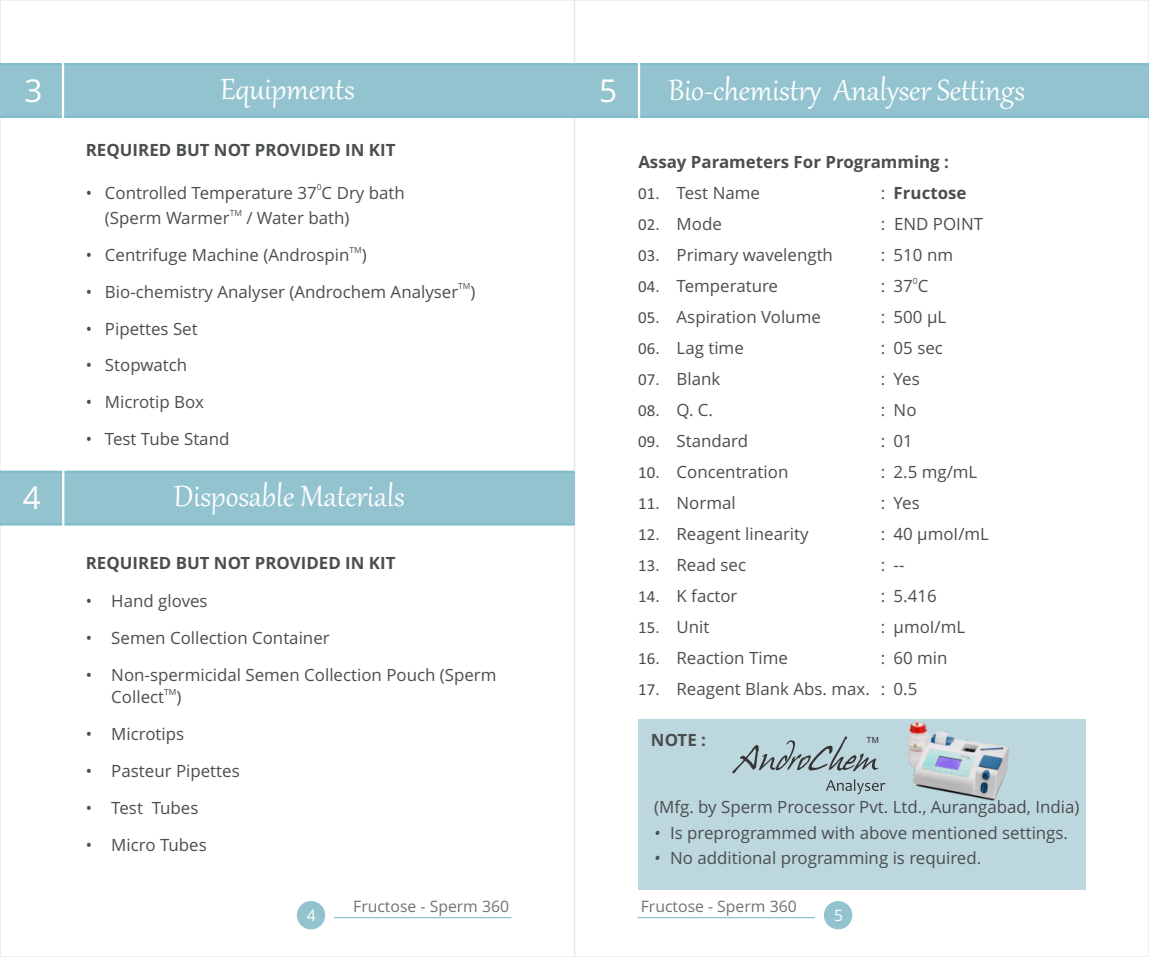
<style>
.page{position:relative;width:1149px;height:957px;background:#fff}
.page>*{position:absolute;margin:0;border:0;box-sizing:border-box;transform-origin:0 0}
.t1{font:36px "Gabriola";color:#fefefe}
.t2{font:31.5px "Open Sans";color:#fefefe}
.t3{font:16.88px/22.9px "Open Sans";color:#4b4e4f}
.t4{font:700 16.88px "Open Sans";color:#4b4e4f}
.t5{font:15.75px "Open Sans";color:#727376}
.t6{font:15.75px "Open Sans";color:#fefefe}
.t7{font:8.55px "Open Sans";color:#4b4e4f}
.t8{font:8.55px "Arial";color:#373435}
.s1{font-family:"Calibri"}
.s2{font-weight:400}
.s3{font-style:italic}
</style>
<div class="page">
<div style="left:638px;top:719px;width:446px;height:170px;background:#bcd7de"></div>
<div style="left:574px;top:64px;width:574px;height:53px;background:#93c3cf"></div>
<hr style="left:574px;top:116px;width:574px;height:2px;background:#7fbdcb">
<hr style="left:574px;top:63px;width:574px;height:2px;background:#7fbdcb">
<hr style="left:637px;top:63px;width:3px;height:55px;background:#fefefe">
<div style="left:297px;top:901px;width:28px;height:28px;background:#93c3cf;border-radius:50%"></div>
<hr style="left:334px;top:917px;width:177px;height:1px;background:#93c3cf">
<div style="left:823px;top:901px;width:29px;height:28px;background:#93c3cf;border-radius:50%"></div>
<hr style="left:637px;top:917px;width:177px;height:1px;background:#93c3cf">
<div style="left:0;top:64px;width:574px;height:53px;background:#93c3cf"></div>
<hr style="left:0;top:116px;width:574px;height:2px;background:#7fbdcb">
<hr style="left:0;top:63px;width:574px;height:2px;background:#7fbdcb">
<hr style="left:62px;top:63px;width:2px;height:55px;background:#fefefe">
<div style="left:0;top:472px;width:574px;height:52px;background:#93c3cf"></div>
<hr style="left:0;top:523px;width:574px;height:2px;background:#7fbdcb">
<hr style="left:0;top:470px;width:574px;height:3px;background:#7fbdcb">
<hr style="left:62px;top:465px;width:2px;height:66px;background:#fefefe">
<img style="left:908px;top:720px;width:99px;height:80px">
<svg style="left:732px;top:736px;width:145px;height:37px"></svg>
<svg style="left:826px;top:779px;width:59px;height:15px"></svg>
<h2 class="t2" style="left:25px;top:78px;width:20px">3</h2>
<h1 class="t1" style="left:220px;top:74px;width:135px">Equipments</h1>
<h1 class="t1" style="left:668px;top:75px;width:358px">Bio-chemistry Analyser Settings</h1>
<h2 class="t2" style="left:599px;top:77px;width:20px">5</h2>
<p class="t4" style="left:86px;top:143px;width:311px">REQUIRED BUT NOT PROVIDED IN KIT</p>
<p class="t3" style="left:86px;top:183px;width:320px">• Controlled Temperature 37 C Dry bath</p>
<p class="t7" style="left:317px;top:184px;width:6px">0</p>
<p class="t3" style="left:105px;top:208px;width:246px">(Sperm Warmer / Water bath)</p>
<p class="t7" style="left:229px;top:209px;width:14px">TM</p>
<p class="t3" style="left:86px;top:245px;width:282px">• Centrifuge Machine (Androspin )</p>
<p class="t7" style="left:349px;top:246px;width:14px">TM</p>
<p class="t3" style="left:86px;top:282px;width:391px">• Bio-chemistry Analyser (Androchem Analyser )</p>
<p class="t7" style="left:458px;top:283px;width:14px">TM</p>
<p class="t3" style="left:86px;top:319px;width:113px">• Pipettes Set</p>
<p class="t3" style="left:86px;top:355px;width:103px">• Stopwatch</p>
<p class="t3" style="left:86px;top:392px;width:119px">• Microtip Box</p>
<p class="t3" style="left:86px;top:429px;width:145px">• Test Tube Stand</p>
<h2 class="t2" style="left:23px;top:485px;width:20px">4</h2>
<h1 class="t1" style="left:174px;top:481px;width:232px">Disposable Materials</h1>
<p class="t4" style="left:86px;top:556px;width:311px">REQUIRED BUT NOT PROVIDED IN KIT</p>
<p class="t3" style="left:86px;top:591px;width:123px">• Hand gloves</p>
<p class="t3" style="left:86px;top:628px;width:245px">• Semen Collection Container</p>
<p class="t3" style="left:111px;top:664px;width:386px;text-indent:-26px">• Non-spermicidal Semen Collection Pouch (Sperm<br>Collect )</p>
<p class="t7" style="left:164px;top:688px;width:14px">TM</p>
<p class="t3" style="left:86px;top:724px;width:100px">• Microtips</p>
<p class="t3" style="left:86px;top:761px;width:155px">• Pasteur Pipettes</p>
<p class="t3" style="left:86px;top:798px;width:114px">• Test Tubes</p>
<p class="t3" style="left:86px;top:834px;width:122px">• Micro Tubes</p>
<p class="t4" style="left:638px;top:155px;width:312px">Assay Parameters For Programming :</p>
<p class="t3" style="left:638px;top:183px;width:123px"><span class="s1">01.</span> Test Name</p>
<p class="t4" style="left:880px;top:186px;width:87px"><span class="s2">:</span> Fructose</p>
<p class="t3" style="left:638px;top:214px;width:85px"><span class="s1">02.</span> Mode</p>
<p class="t3" style="left:880px;top:214px;width:104px">: END POINT</p>
<p class="t3" style="left:638px;top:245px;width:196px"><span class="s1">03.</span> Primary wavelength</p>
<p class="t3" style="left:880px;top:245px;width:74px">: 510 nm</p>
<p class="t7" style="left:912px;top:277px;width:6px">0</p>
<p class="t3" style="left:638px;top:276px;width:141px"><span class="s1">04.</span> Temperature</p>
<p class="t3" style="left:880px;top:276px;width:49px">: 37 C</p>
<p class="t3" style="left:638px;top:307px;width:184px"><span class="s1">05.</span> Aspiration Volume</p>
<p class="t3" style="left:880px;top:307px;width:67px">: 500 µL</p>
<p class="t3" style="left:638px;top:338px;width:107px"><span class="s1">06.</span> Lag time</p>
<p class="t3" style="left:880px;top:338px;width:63px">: 05 sec</p>
<p class="t3" style="left:638px;top:369px;width:84px"><span class="s1">07.</span> Blank</p>
<p class="t3" style="left:880px;top:369px;width:40px">: Yes</p>
<p class="t3" style="left:638px;top:400px;width:76px"><span class="s1">08.</span> Q. C.</p>
<p class="t3" style="left:880px;top:400px;width:37px">: No</p>
<p class="t3" style="left:638px;top:431px;width:111px"><span class="s1">09.</span> Standard</p>
<p class="t3" style="left:880px;top:431px;width:34px">: 01</p>
<p class="t3" style="left:638px;top:462px;width:151px"><span class="s1">10.</span> Concentration</p>
<p class="t3" style="left:880px;top:462px;width:98px">: 2.5 mg/mL</p>
<p class="t3" style="left:638px;top:493px;width:99px"><span class="s1">11.</span> Normal</p>
<p class="t3" style="left:880px;top:493px;width:40px">: Yes</p>
<p class="t3" style="left:638px;top:524px;width:172px"><span class="s1">12.</span> Reagent linearity</p>
<p class="t3" style="left:880px;top:524px;width:110px">: 40 µmoI/mL</p>
<p class="t3" style="left:638px;top:555px;width:109px"><span class="s1">13.</span> Read sec</p>
<p class="t3" style="left:880px;top:555px;width:25px">: --</p>
<p class="t3" style="left:638px;top:586px;width:101px"><span class="s1">14.</span> K factor</p>
<p class="t3" style="left:880px;top:586px;width:57px">: 5.416</p>
<p class="t3" style="left:638px;top:617px;width:73px"><span class="s1">15.</span> Unit</p>
<p class="t3" style="left:880px;top:617px;width:86px">: µmoI/mL</p>
<p class="t3" style="left:638px;top:648px;width:151px"><span class="s1">16.</span> Reaction Time</p>
<p class="t3" style="left:880px;top:648px;width:68px">: 60 min</p>
<p class="t3" style="left:638px;top:679px;width:280px"><span class="s1">17.</span> Reagent Blank Abs. max. : 0.5</p>
<p class="t4" style="left:650px;top:733px;width:57px">NOTE :</p>
<p class="t8" style="left:866px;top:736px;width:14px">TM</p>
<p class="t3" style="left:654px;top:797px;width:427px">(Mfg. by Sperm Processor Pvt. Ltd., Aurangabad, India)</p>
<p class="t3" style="left:654px;top:823px;width:415px"><span class="s3">•</span> Is preprogrammed with above mentioned settings.</p>
<p class="t3" style="left:654px;top:848px;width:328px"><span class="s3">•</span> No additional programming is required.</p>
<p class="t6" style="left:306px;top:909px;width:11px">4</p>
<p class="t5" style="left:353px;top:900px;width:157px">Fructose - Sperm 360</p>
<p class="t6" style="left:833px;top:908px;width:11px">5</p>
<p class="t5" style="left:640px;top:900px;width:157px">Fructose - Sperm 360</p>
</div>
